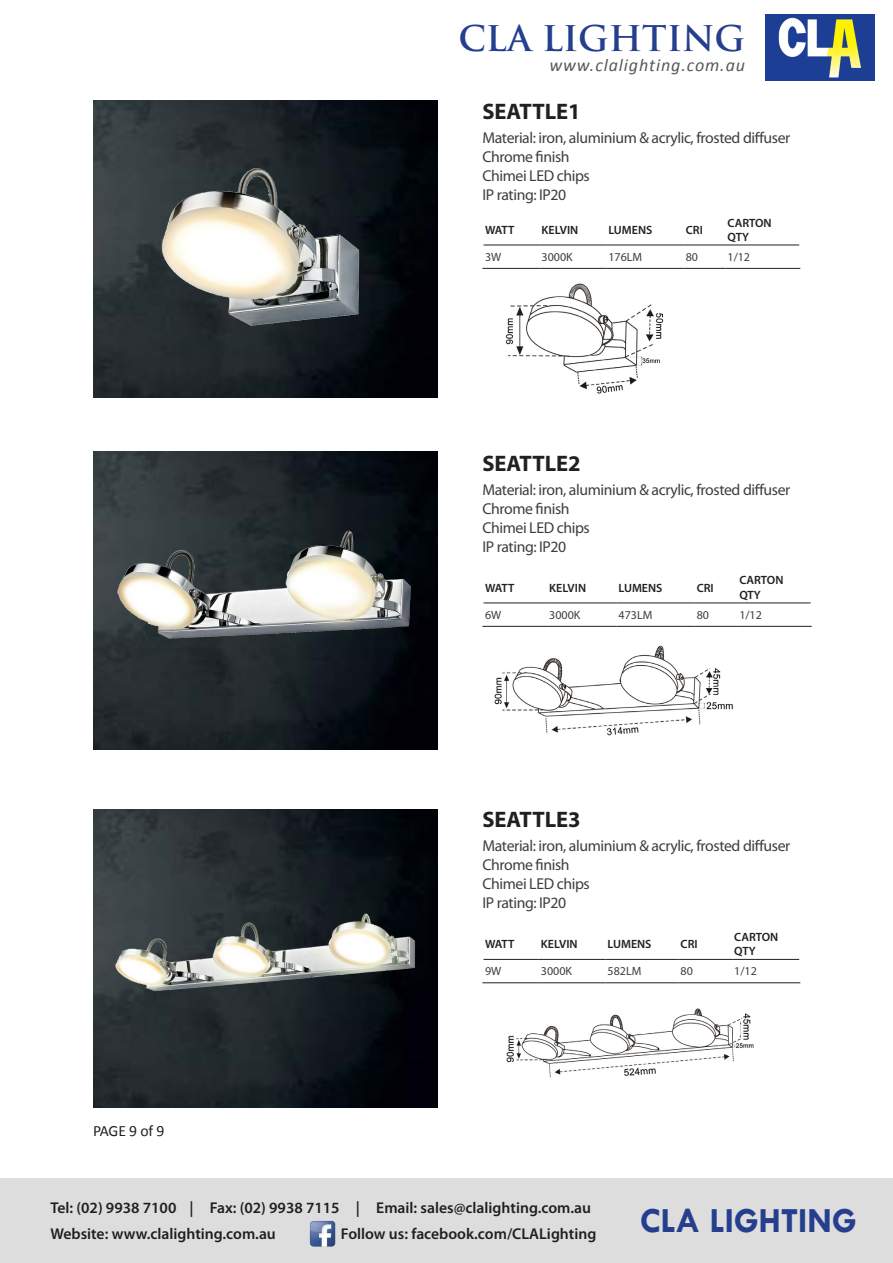
<style>
.page{position:relative;width:893px;height:1263px;background:#fff}
.page>*{position:absolute;margin:0;border:0;box-sizing:border-box;transform-origin:0 0}
.t1{font:700 35.7px "Tw Cen";color:#253f8e}
.t2{font:700 34.5px "Trajan Pro";color:#253f8e}
.t3{font:700 22.5px "Myriad Pro";color:#231f20}
.t4{font:italic 18px "Calibri";letter-spacing:.05em;color:#57585a}
.t5{font:15.75px/18.9px "Myriad Pro";letter-spacing:-.025em;color:#3e3e3f}
.t6{font:600 15.6px/25.7px "Myriad Pro";color:#231f20}
.t7{font:15.6px "Calibri";letter-spacing:-.015em;color:#231f20}
.t8{font:600 12px/14.4px "Myriad Pro";color:#231f20}
.t9{font:12px "Myriad Pro";color:#3e3e3f}
</style>
<div class="page">
<img style="left:765px;top:14px;width:109px;height:66px">
<div style="left:0;top:1178px;width:893px;height:85px;background:#dedddd"></div>
<img style="left:309px;top:1220px;width:27px;height:27px">
<hr style="left:483px;top:245px;width:56px;height:1px;background:#231f20">
<hr style="left:539px;top:245px;width:67px;height:1px;background:#231f20">
<hr style="left:606px;top:245px;width:78px;height:1px;background:#231f20">
<hr style="left:684px;top:245px;width:41px;height:1px;background:#231f20">
<hr style="left:725px;top:245px;width:74px;height:1px;background:#231f20">
<hr style="left:482px;top:268px;width:57px;height:1px;background:#231f20">
<hr style="left:539px;top:268px;width:67px;height:1px;background:#231f20">
<hr style="left:606px;top:268px;width:78px;height:1px;background:#231f20">
<hr style="left:684px;top:268px;width:41px;height:1px;background:#231f20">
<hr style="left:725px;top:268px;width:75px;height:1px;background:#231f20">
<hr style="left:483px;top:603px;width:64px;height:1px;background:#231f20">
<hr style="left:547px;top:603px;width:69px;height:1px;background:#231f20">
<hr style="left:616px;top:603px;width:79px;height:1px;background:#231f20">
<hr style="left:695px;top:603px;width:42px;height:1px;background:#231f20">
<hr style="left:737px;top:603px;width:74px;height:1px;background:#231f20">
<hr style="left:482px;top:626px;width:65px;height:1px;background:#231f20">
<hr style="left:547px;top:626px;width:69px;height:1px;background:#231f20">
<hr style="left:616px;top:626px;width:79px;height:1px;background:#231f20">
<hr style="left:695px;top:626px;width:42px;height:1px;background:#231f20">
<hr style="left:737px;top:626px;width:75px;height:1px;background:#231f20">
<img style="left:93px;top:809px;width:344px;height:298px">
<img style="left:102px;top:865px;width:326px;height:208px">
<img style="left:93px;top:100px;width:344px;height:298px">
<img style="left:114px;top:126px;width:308px;height:257px">
<img style="left:505px;top:283px;width:159px;height:111px">
<img style="left:93px;top:452px;width:344px;height:297px">
<img style="left:106px;top:465px;width:316px;height:256px">
<img style="left:494px;top:645px;width:239px;height:91px">
<img style="left:506px;top:1008px;width:248px;height:70px">
<hr style="left:483px;top:959px;width:56px;height:1px;background:#231f20">
<hr style="left:539px;top:959px;width:66px;height:1px;background:#231f20">
<hr style="left:605px;top:959px;width:73px;height:1px;background:#231f20">
<hr style="left:678px;top:959px;width:54px;height:1px;background:#231f20">
<hr style="left:732px;top:959px;width:67px;height:1px;background:#231f20">
<hr style="left:482px;top:982px;width:57px;height:1px;background:#231f20">
<hr style="left:539px;top:982px;width:66px;height:1px;background:#231f20">
<hr style="left:605px;top:982px;width:73px;height:1px;background:#231f20">
<hr style="left:678px;top:982px;width:54px;height:1px;background:#231f20">
<hr style="left:732px;top:982px;width:68px;height:1px;background:#231f20">
<h2 class="t2" style="left:458px;top:17px;width:288px">CLA LIGHTING</h2>
<p class="t4" style="left:549px;top:53px;width:197px">www.clalighting.com.au</p>
<h3 class="t3" style="left:482px;top:97px;width:100px">SEATTLE1</h3>
<p class="t5" style="left:482px;top:128px;width:309px">Material: iron, aluminium &amp; acrylic, frosted diffuser<br>Chrome finish<br>Chimei LED chips<br>IP rating: IP20</p>
<p class="t8" style="left:485px;top:222px;width:31px">WATT</p>
<p class="t8" style="left:542px;top:222px;width:38px">KELVIN</p>
<p class="t8" style="left:608px;top:222px;width:45px">LUMENS</p>
<p class="t8" style="left:686px;top:222px;width:19px">CRI</p>
<p class="t8" style="left:727px;top:215px;width:46px">CARTON<br>QTY</p>
<p class="t9" style="left:485px;top:249px;width:18px">3W</p>
<p class="t9" style="left:542px;top:249px;width:33px">3000K</p>
<p class="t9" style="left:608px;top:249px;width:35px">176LM</p>
<p class="t9" style="left:686px;top:249px;width:14px">80</p>
<p class="t9" style="left:727px;top:249px;width:24px">1/12</p>
<h3 class="t3" style="left:482px;top:448px;width:100px">SEATTLE2</h3>
<p class="t5" style="left:482px;top:480px;width:309px">Material: iron, aluminium &amp; acrylic, frosted diffuser<br>Chrome finish<br>Chimei LED chips<br>IP rating: IP20</p>
<p class="t8" style="left:485px;top:580px;width:31px">WATT</p>
<p class="t8" style="left:549px;top:580px;width:38px">KELVIN</p>
<p class="t8" style="left:618px;top:580px;width:45px">LUMENS</p>
<p class="t8" style="left:697px;top:580px;width:19px">CRI</p>
<p class="t8" style="left:739px;top:573px;width:46px">CARTON<br>QTY</p>
<p class="t9" style="left:485px;top:607px;width:18px">6W</p>
<p class="t9" style="left:549px;top:607px;width:33px">3000K</p>
<p class="t9" style="left:618px;top:607px;width:35px">473LM</p>
<p class="t9" style="left:697px;top:607px;width:14px">80</p>
<p class="t9" style="left:739px;top:607px;width:24px">1/12</p>
<p class="t7" style="left:93px;top:1121px;width:73px">PAGE 9 of 9</p>
<h3 class="t3" style="left:482px;top:804px;width:100px">SEATTLE3</h3>
<p class="t5" style="left:482px;top:836px;width:309px">Material: iron, aluminium &amp; acrylic, frosted diffuser<br>Chrome finish<br>Chimei LED chips<br>IP rating: IP20</p>
<p class="t8" style="left:485px;top:936px;width:31px">WATT</p>
<p class="t8" style="left:541px;top:936px;width:38px">KELVIN</p>
<p class="t8" style="left:608px;top:936px;width:45px">LUMENS</p>
<p class="t8" style="left:681px;top:936px;width:19px">CRI</p>
<p class="t8" style="left:734px;top:929px;width:46px">CARTON<br>QTY</p>
<p class="t9" style="left:485px;top:964px;width:18px">9W</p>
<p class="t9" style="left:541px;top:964px;width:33px">3000K</p>
<p class="t9" style="left:608px;top:964px;width:35px">582LM</p>
<p class="t9" style="left:681px;top:964px;width:14px">80</p>
<p class="t9" style="left:734px;top:964px;width:24px">1/12</p>
<p class="t6" style="left:50px;top:1195px;width:542px">Tel: (02) 9938 7100 | Fax: (02) 9938 7115 | Email: sales@clalighting.com.au<br>Website: www.clalighting.com.au</p>
<p class="t6" style="left:341px;top:1220px;width:257px">Follow us: facebook.com/CLALighting</p>
<h1 class="t1" style="left:640px;top:1199px;width:218px">CLA LIGHTING</h1>
</div>
